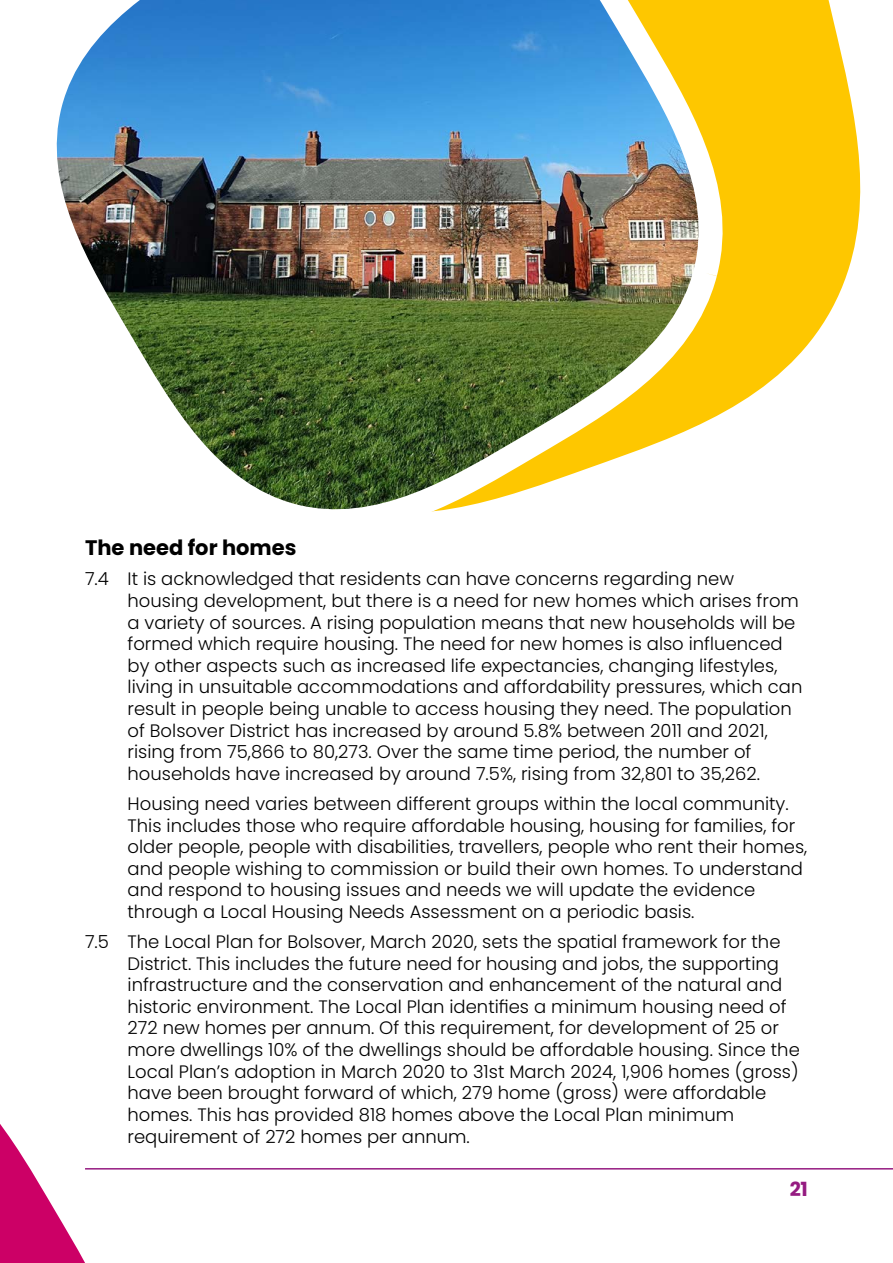
<style>
.page{position:relative;width:893px;height:1263px;background:#fff}
.page>*{position:absolute;margin:0;border:0;box-sizing:border-box;transform-origin:0 0}
.header_3{font:700 21px "Poppins";color:#000}
.t1{font:700 19.5px "Poppins";color:#951b81}
.paragraph_numbered{font:300 18px/21.6px "Poppins";color:#000}
.paragraph_unnumbered{font:300 18px/21.6px "Poppins";color:#000}
</style>
<div class="page">
<hr style="left:85px;top:1168px;width:808px;height:1px;background:#951b81">
<svg style="left:0;top:1124px;width:164px;height:139px"></svg>
<svg style="left:734px;top:0;width:127px;height:406px;fill:#fec700"></svg>
<img style="left:56px;top:0;width:678px;height:512px">
<h3 class="header_3" style="left:85px;top:536px;width:213px">The need for homes</h3>
<p class="paragraph_numbered" style="left:128px;top:568px;width:676px;text-indent:-43px">7.4 It is acknowledged that residents can have concerns regarding new housing development, but there is a need for new homes which arises from a variety of sources. A rising population means that new households will be formed which require housing. The need for new homes is also influenced by other aspects such as increased life expectancies, changing lifestyles, living in unsuitable accommodations and affordability pressures, which can result in people being unable to access housing they need. The population of Bolsover District has increased by around 5.8% between 2011 and 2021, rising from 75,866 to 80,273. Over the same time period, the number of households have increased by around 7.5%, rising from 32,801 to 35,262.</p>
<p class="paragraph_unnumbered" style="left:128px;top:793px;width:681px">Housing need varies between different groups within the local community.<br>This includes those who require affordable housing, housing for families, for older people, people with disabilities, travellers, people who rent their homes, and people wishing to commission or build their own homes. To understand and respond to housing issues and needs we will update the evidence through a Local Housing Needs Assessment on a periodic basis.</p>
<p class="paragraph_numbered" style="left:128px;top:931px;width:674px;text-indent:-43px">7.5 The Local Plan for Bolsover, March 2020, sets the spatial framework for the District. This includes the future need for housing and jobs, the supporting infrastructure and the conservation and enhancement of the natural and historic environment. The Local Plan identifies a minimum housing need of 272 new homes per annum. Of this requirement, for development of 25 or more dwellings 10% of the dwellings should be affordable housing. Since the Local Plan’s adoption in March 2020 to 31st March 2024, 1,906 homes (gross) have been brought forward of which, 279 home (gross) were affordable homes. This has provided 818 homes above the Local Plan minimum requirement of 272 homes per annum.</p>
<p class="t1" style="left:790px;top:1177px;width:20px">21</p>
</div>
